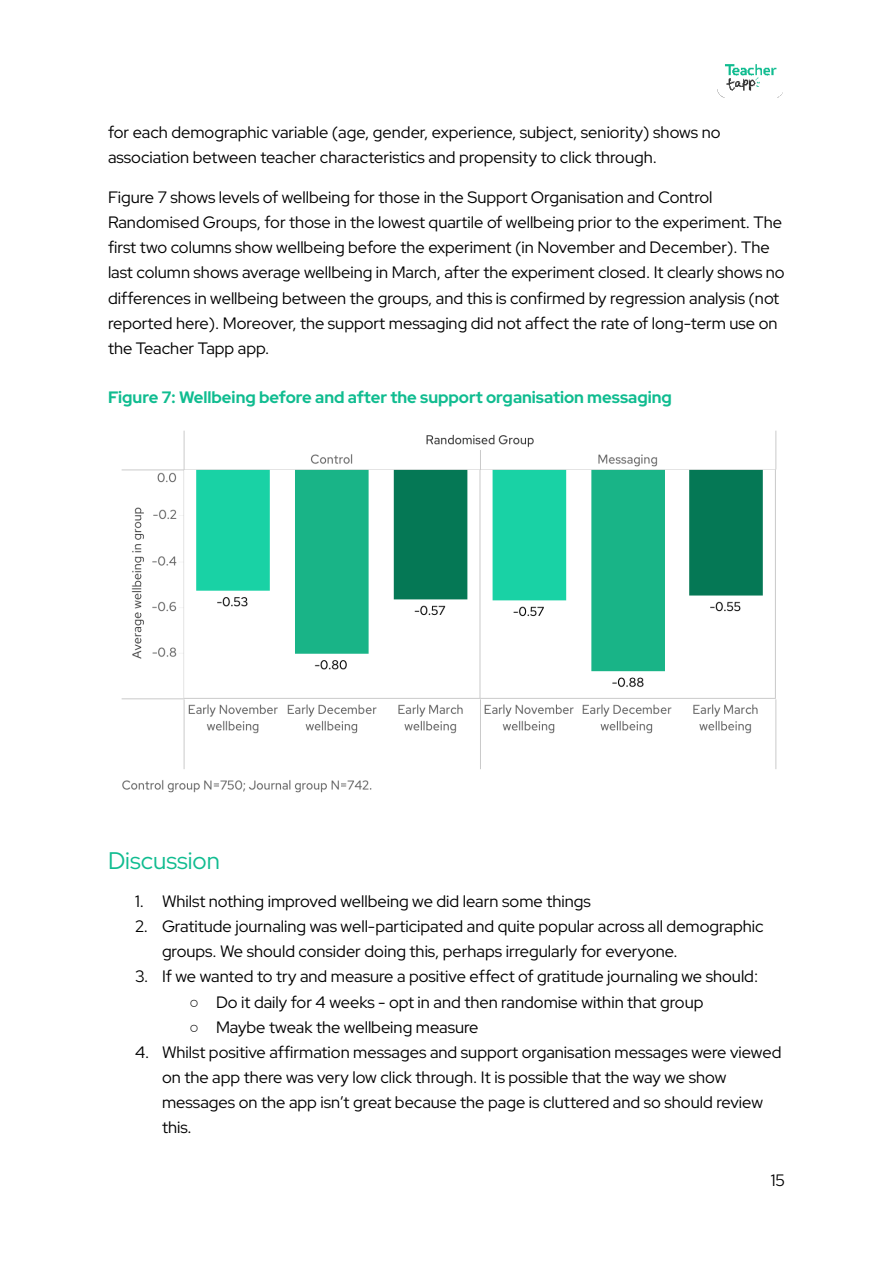
<style>
.page{position:relative;width:894px;height:1263px;background:#fff}
.page>*{position:absolute;margin:0;border:0;box-sizing:border-box;transform-origin:0 0}
.t1{font:24px "Red Hat Display";color:#10bc90}
.t2{font:16.5px/25px "Red Hat Display";color:#000}
.t3{font:700 16.5px "Red Hat Display";color:#10bc90}
.s1{font-family:"Arial"}
</style>
<div class="page">
<img style="left:717px;top:64px;width:66px;height:34px">
<img style="left:121px;top:430px;width:656px;height:363px">
<p class="t2" style="left:108px;top:119px;width:614px">for each demographic variable (age, gender, experience, subject, seniority) shows no association between teacher characteristics and propensity to click through.</p>
<p class="t2" style="left:108px;top:185px;width:678px">Figure 7 shows levels of wellbeing for those in the Support Organisation and Control Randomised Groups, for those in the lowest quartile of wellbeing prior to the experiment. The first two columns show wellbeing before the experiment (in November and December). The last column shows average wellbeing in March, after the experiment closed. It clearly shows no differences in wellbeing between the groups, and this is confirmed by regression analysis (not reported here). Moreover, the support messaging did not affect the rate of long-term use on the Teacher Tapp app.</p>
<p class="t3" style="left:108px;top:386px;width:565px">Figure 7: Wellbeing before and after the support organisation messaging</p>
<h1 class="t1" style="left:108px;top:845px;width:113px">Discussion</h1>
<p class="t2" style="left:135px;top:888px;width:457px">1. Whilst nothing improved wellbeing we did learn some things</p>
<p class="t2" style="left:162px;top:914px;width:603px;text-indent:-27px">2. Gratitude journaling was well-participated and quite popular across all demographic groups. We should consider doing this, perhaps irregularly for everyone.</p>
<p class="t2" style="left:135px;top:964px;width:625px">3. If we wanted to try and measure a positive effect of gratitude journaling we should:</p>
<p class="t2" style="left:189px;top:989px;width:516px"><span class="s1">○</span> Do it daily for 4 weeks - opt in and then randomise within that group</p>
<p class="t2" style="left:189px;top:1014px;width:291px"><span class="s1">○</span> Maybe tweak the wellbeing measure</p>
<p class="t2" style="left:162px;top:1039px;width:621px;text-indent:-27px">4. Whilst positive affirmation messages and support organisation messages were viewed on the app there was very low click through. It is possible that the way we show messages on the app isn’t great because the page is cluttered and so should review this.</p>
<p class="t2" style="left:771px;top:1167px;width:16px">15</p>
</div>
